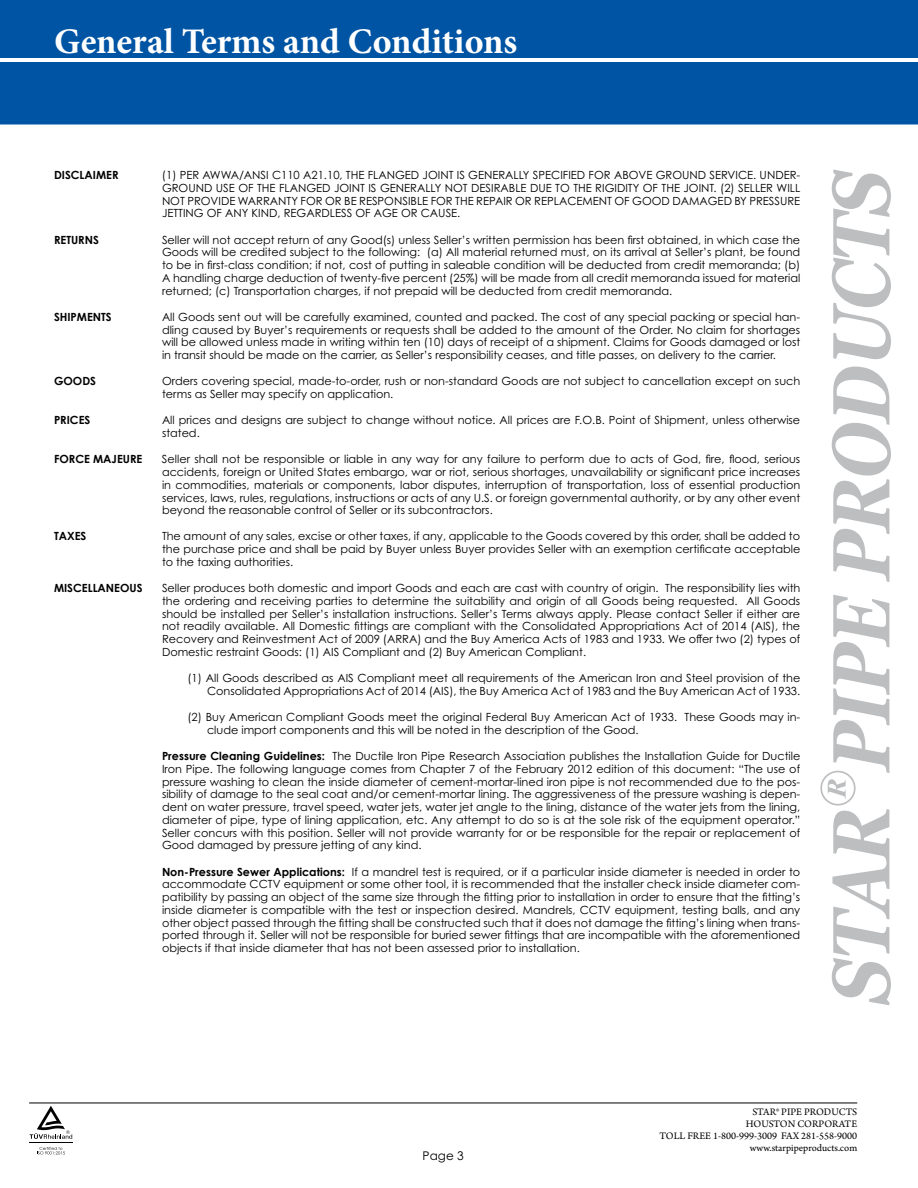
<style>
.page{position:relative;width:918px;height:1188px;background:#fff}
.page>*{position:absolute;margin:0;border:0;box-sizing:border-box;transform-origin:0 0}
.t1{font:700 36px "Minion Pro";color:#fff}
.t2{font:12px "Century Gothic Pro";color:#000}
.t3{font:11.25px/12.8px "Century Gothic Pro";color:#000;text-align:justify}
.t4{font:700 11.25px "Century Gothic";color:#000}
.t5{font:10.5px/12px "Arno Pro";color:#000;text-align:right}
.s1{font-family:"Century Gothic";font-weight:700}
</style>
<div class="page">
<svg style="left:832px;top:367px;width:59px;height:215px"></svg>
<svg style="left:832px;top:170px;width:59px;height:189px"></svg>
<svg style="left:820px;top:595px;width:71px;height:410px"></svg>
<div style="left:0;top:0;width:918px;height:124px;background:#0054a4"></div>
<hr style="left:0;top:59px;width:918px;height:3px;background:#fff">
<hr style="left:29px;top:1103px;width:828px;height:1px;background:#000">
<hr style="left:29px;top:1142px;width:44px;height:1px;background:#000">
<svg style="left:30px;top:1106px;width:42px;height:33px"></svg>
<svg style="left:37px;top:1147px;width:28px;height:7px"></svg>
<h1 class="t1" style="left:54px;top:16px;width:465px">General Terms and Conditions</h1>
<p class="t4" style="left:54px;top:168px;width:66px">DISCLAIMER</p>
<p class="t3" style="left:162px;top:168px;width:640px">(1) PER AWWA/ANSI C110 A21.10, THE FLANGED JOINT IS GENERALLY SPECIFIED FOR ABOVE GROUND SERVICE. UNDER-GROUND USE OF THE FLANGED JOINT IS GENERALLY NOT DESIRABLE DUE TO THE RIGIDITY OF THE JOINT. (2) SELLER WILL NOT PROVIDE WARRANTY FOR OR BE RESPONSIBLE FOR THE REPAIR OR REPLACEMENT OF GOOD DAMAGED BY PRESSURE JETTING OF ANY KIND, REGARDLESS OF AGE OR CAUSE.</p>
<p class="t4" style="left:54px;top:232px;width:46px">RETURNS</p>
<p class="t3" style="left:162px;top:233px;width:640px">Seller will not accept return of any Good(s) unless Seller’s written permission has been first obtained, in which case the Goods will be credited subject to the following: (a) All material returned must, on its arrival at Seller’s plant, be found to be in first-class condition; if not, cost of putting in saleable condition will be deducted from credit memoranda; (b)<br>A handling charge deduction of twenty-five percent (25%) will be made from all credit memoranda issued for material returned; (c) Transportation charges, if not prepaid will be deducted from credit memoranda.</p>
<p class="t4" style="left:54px;top:310px;width:59px">SHIPMENTS</p>
<p class="t3" style="left:162px;top:310px;width:640px">All Goods sent out will be carefully examined, counted and packed. The cost of any special packing or special han&shy;dling caused by Buyer’s requirements or requests shall be added to the amount of the Order. No claim for shortages will be allowed unless made in writing within ten (10) days of receipt of a shipment. Claims for Goods damaged or lost in transit should be made on the carrier, as Seller’s responsibility ceases, and title passes, on delivery to the carrier.</p>
<p class="t4" style="left:54px;top:374px;width:44px">GOODS</p>
<p class="t3" style="left:162px;top:375px;width:640px">Orders covering special, made-to-order, rush or non-standard Goods are not subject to cancellation except on such terms as Seller may specify on application.</p>
<p class="t4" style="left:54px;top:413px;width:38px">PRICES</p>
<p class="t3" style="left:162px;top:414px;width:640px">All prices and designs are subject to change without notice. All prices are F.O.B. Point of Shipment, unless otherwise stated.</p>
<p class="t4" style="left:54px;top:452px;width:90px">FORCE MAJEURE</p>
<p class="t3" style="left:162px;top:453px;width:640px">Seller shall not be responsible or liable in any way for any failure to perform due to acts of God, fire, flood, serious accidents, foreign or United States embargo, war or riot, serious shortages, unavailability or significant price increases in commodities, materials or components, labor disputes, interruption of transportation, loss of essential production services, laws, rules, regulations, instructions or acts of any U.S. or foreign governmental authority, or by any other event beyond the reasonable control of Seller or its subcontractors.</p>
<p class="t4" style="left:54px;top:529px;width:34px">TAXES</p>
<p class="t3" style="left:162px;top:530px;width:640px">The amount of any sales, excise or other taxes, if any, applicable to the Goods covered by this order, shall be added to the purchase price and shall be paid by Buyer unless Buyer provides Seller with an exemption certificate acceptable to the taxing authorities.</p>
<p class="t4" style="left:54px;top:581px;width:90px">MISCELLANEOUS</p>
<p class="t3" style="left:162px;top:582px;width:640px">Seller produces both domestic and import Goods and each are cast with country of origin. The responsibility lies with the ordering and receiving parties to determine the suitability and origin of all Goods being requested. All Goods should be installed per Seller’s installation instructions. Seller’s Terms always apply. Please contact Seller if either are not readily available. All Domestic fittings are compliant with the Consolidated Appropriations Act of 2014 (AIS), the Recovery and Reinvestment Act of 2009 (ARRA) and the Buy America Acts of 1983 and 1933. We offer two (2) types of Domestic restraint Goods: (1) AIS Compliant and (2) Buy American Compliant.</p>
<p class="t3" style="left:188px;top:672px;width:614px;text-align:right">(1) All Goods described as AIS Compliant meet all requirements of the American Iron and Steel provision of the<br>Consolidated Appropriations Act of 2014 (AIS), the Buy America Act of 1983 and the Buy American Act of 1933.</p>
<p class="t3" style="left:207px;top:711px;width:595px;text-indent:-19px">(2) Buy American Compliant Goods meet the original Federal Buy American Act of 1933. These Goods may in&shy;clude import components and this will be noted in the description of the Good.</p>
<p class="t3" style="left:162px;top:750px;width:640px"><span class="s1">Pressure Cleaning Guidelines:</span> The Ductile Iron Pipe Research Association publishes the Installation Guide for Ductile Iron Pipe. The following language comes from Chapter 7 of the February 2012 edition of this document: “The use of pressure washing to clean the inside diameter of cement-mortar-lined iron pipe is not recommended due to the pos&shy;sibility of damage to the seal coat and/or cement-mortar lining. The aggressiveness of the pressure washing is depen&shy;dent on water pressure, travel speed, water jets, water jet angle to the lining, distance of the water jets from the lining, diameter of pipe, type of lining application, etc. Any attempt to do so is at the sole risk of the equipment operator.” Seller concurs with this position. Seller will not provide warranty for or be responsible for the repair or replacement of Good damaged by pressure jetting of any kind.</p>
<p class="t3" style="left:162px;top:865px;width:640px"><span class="s1">Non-Pressure Sewer Applications:</span> If a mandrel test is required, or if a particular inside diameter is needed in order to accommodate CCTV equipment or some other tool, it is recommended that the installer check inside diameter com&shy;patibility by passing an object of the same size through the fitting prior to installation in order to ensure that the fitting’s inside diameter is compatible with the test or inspection desired. Mandrels, CCTV equipment, testing balls, and any other object passed through the fitting shall be constructed such that it does not damage the fitting’s lining when trans&shy;ported through it. Seller will not be responsible for buried sewer fittings that are incompatible with the aforementioned objects if that inside diameter that has not been assessed prior to installation.</p>
<p class="t2" style="left:423px;top:1149px;width:43px">Page 3</p>
<p class="t5" style="left:660px;top:1106px;width:199px">STAR® PIPE PRODUCTS<br>HOUSTON CORPORATE<br>TOLL FREE 1-800-999-3009 FAX 281-558-9000 www.starpipeproducts.com</p>
</div>
